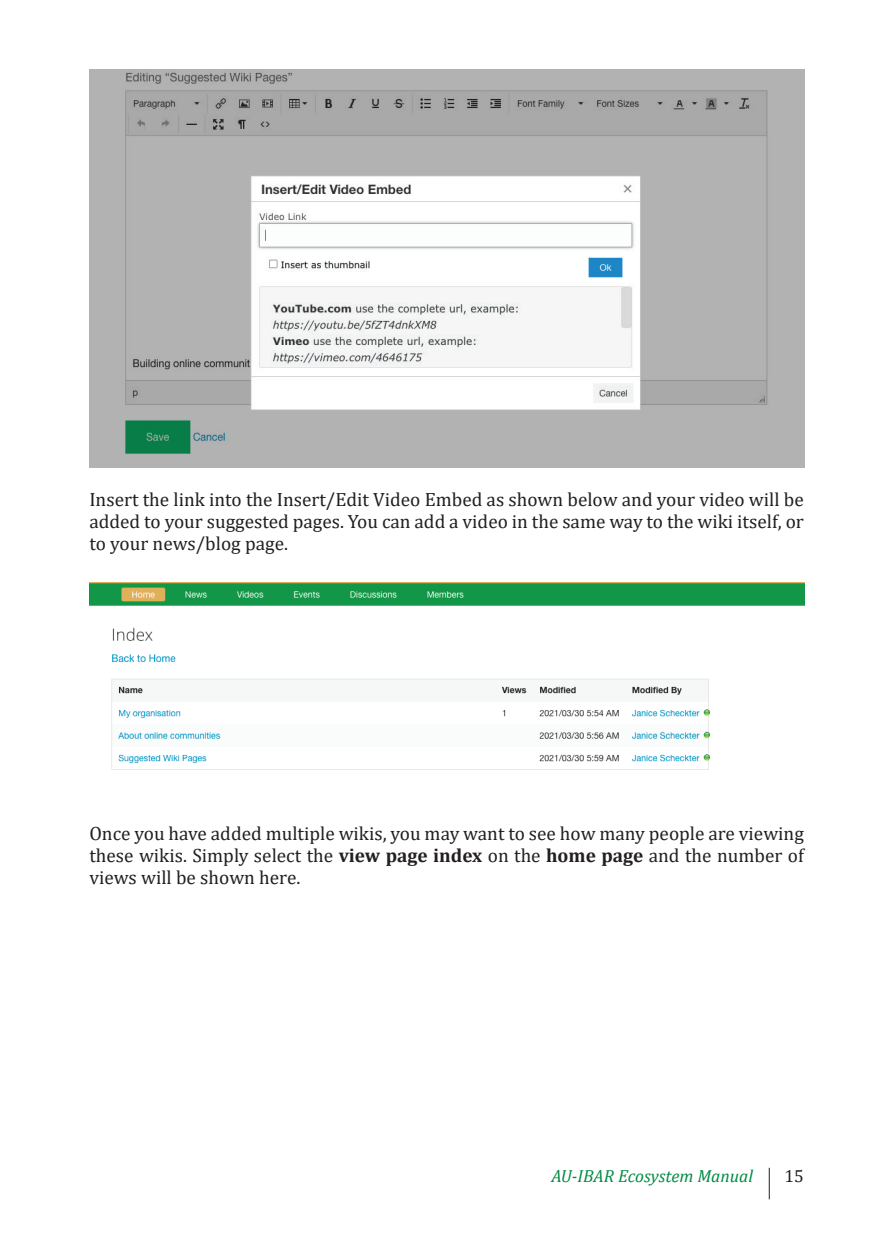
<style>
.page{position:relative;width:874px;height:1241px;background:#fff}
.page>*{position:absolute;margin:0;border:0;box-sizing:border-box;transform-origin:0 0}
.t1{font:19.25px/21.9px "Cambria";color:#231f20;text-align:justify}
.t2{font:italic 17.5px "Cambria";color:#008b43}
.t3{font:17.5px "Cambria";color:#231f20}
.s1{font-weight:700}
</style>
<div class="page">
<hr style="left:768px;top:1167px;width:1px;height:32px;background:#231f20">
<img style="left:89px;top:69px;width:715px;height:398px">
<img style="left:89px;top:582px;width:715px;height:188px">
<p class="t1" style="left:89px;top:488px;width:715px">Insert the link into the Insert/Edit Video Embed as shown below and your video will be added to your suggested pages. You can add a video in the same way to the wiki itself, or to your news/blog page.</p>
<p class="t1" style="left:89px;top:822px;width:715px">Once you have added multiple wikis, you may want to see how many people are viewing these wikis. Simply select the <span class="s1">view page index</span> on the <span class="s1">home page</span> and the number of views will be shown here.</p>
<p class="t2" style="left:551px;top:1163px;width:203px">AU-IBAR Ecosystem Manual</p>
<p class="t3" style="left:784px;top:1165px;width:21px">15</p>
</div>
